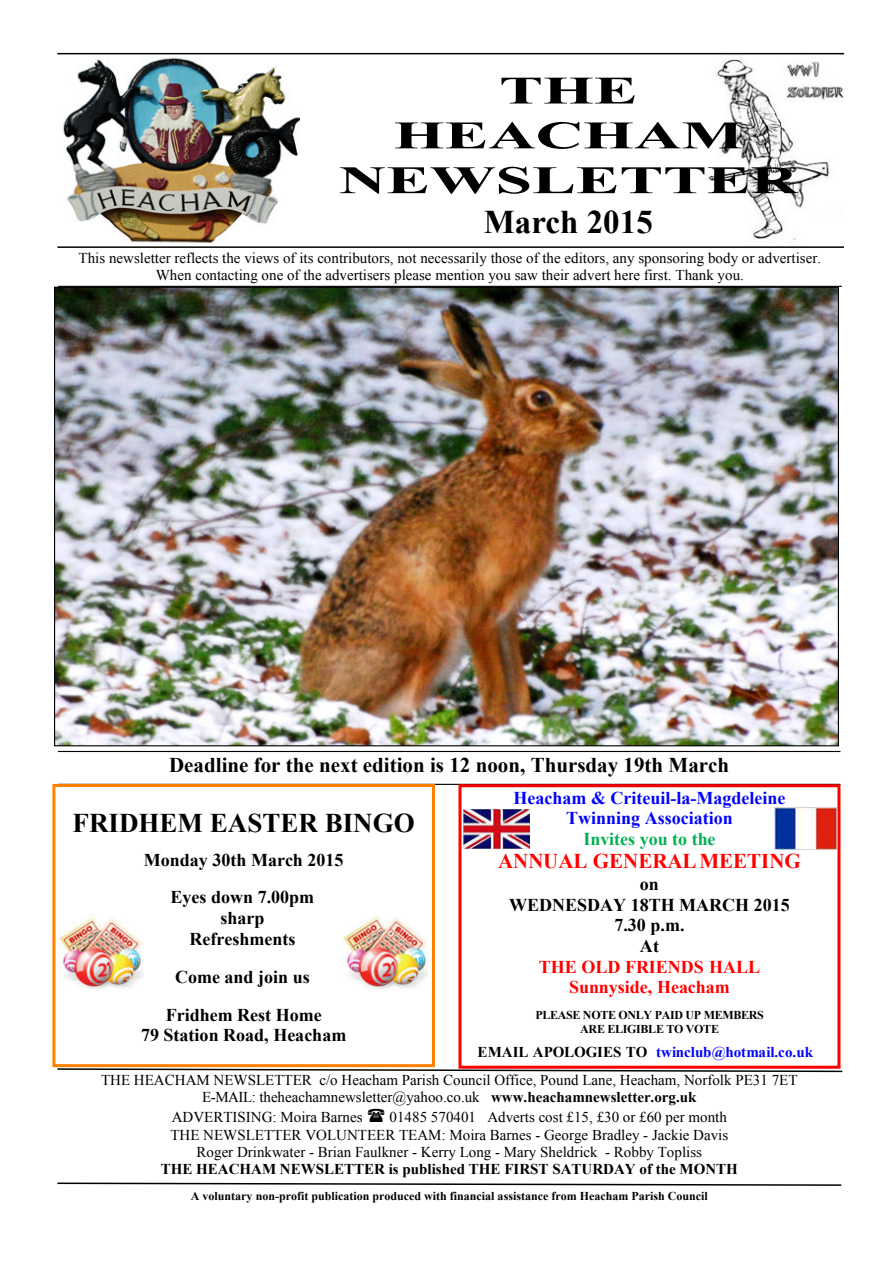
<style>
.page{position:relative;width:893px;height:1263px;background:#fff}
.page>*{position:absolute;margin:0;border:0;box-sizing:border-box;transform-origin:0 0}
.t1{font:700 39px/44.8px "Times New Roman";color:#000;text-align:center;scale:1.68 1}
.t2{font:700 33px "Times New Roman";color:#000}
.t3{font:700 27px "Times New Roman";color:#000}
.t4{font:700 21px "Times New Roman";color:#000}
.t5{font:700 21px "Times New Roman";color:#f00}
.t6{font:700 18px/20.7px "Times New Roman";color:#000;text-align:center}
.t7{font:700 18px/20.7px "Times New Roman";color:#00f;text-align:center}
.t8{font:700 18px/20.7px "Times New Roman";color:#f00;text-align:center}
.t9{font:700 18px "Times New Roman";color:#00b050}
.t10{font:15px/17.2px "Times New Roman";color:#000;text-align:center}
.t11{font:700 15px "Times New Roman";color:#000}
.t12{font:700 15px "Times New Roman";color:#00f}
.t13{font:700 12px "Times New Roman";color:#000}
.t14{font:700 12px/13.8px "Times New Roman";letter-spacing:-.025em;color:#000;text-align:center}
.s1{color:#000}
.s2{font-weight:700}
</style>
<div class="page">
<img style="left:708px;top:59px;width:134px;height:184px">
<hr style="left:57px;top:53px;width:787px;height:1px;background:#000">
<hr style="left:57px;top:246px;width:787px;height:2px;background:#000">
<hr style="left:58px;top:751px;width:782px;height:1px;background:#000">
<hr style="left:58px;top:784px;width:782px;height:1px;background:#000">
<svg style="left:57px;top:1182px;width:785px;height:4px"></svg>
<img style="left:63px;top:57px;width:237px;height:186px">
<hr style="left:58px;top:286px;width:784px;height:1px;background:#000">
<svg style="left:56px;top:1067px;width:787px;height:6px"></svg>
<div style="left:52px;top:784px;width:383px;height:283px;border:3px solid #ff8000"></div>
<img style="left:56px;top:289px;width:781px;height:455px">
<img style="left:343px;top:916px;width:85px;height:74px">
<img style="left:58px;top:916px;width:85px;height:74px">
<div style="left:458px;top:784px;width:382px;height:285px;border:3px solid #f00"></div>
<img style="left:463px;top:809px;width:66px;height:40px">
<img style="left:775px;top:807px;width:61px;height:43px">
<h1 class="t1" style="left:339px;top:72px;width:275px">THE<br>HEACHAM<br>NEWSLETTER</h1>
<h2 class="t2" style="left:484px;top:210px;width:171px">March 2015</h2>
<p class="t10" style="left:79px;top:251px;width:744px">This newsletter reflects the views of its contributors, not necessarily those of the editors, any sponsoring body or advertiser.<br>When contacting one of the advertisers please mention you saw their advert here first. Thank you.</p>
<h3 class="t4" style="left:169px;top:758px;width:562px">Deadline for the next edition is 12 noon, Thursday 19th March</h3>
<h3 class="t3" style="left:73px;top:814px;width:344px">FRIDHEM EASTER BINGO</h3>
<p class="t6" style="left:144px;top:842px;width:201px;line-height:38px">Monday 30th March 2015<br>Eyes down 7.00pm</p>
<p class="t6" style="left:189px;top:910px;width:107px">sharp<br>Refreshments</p>
<p class="t6" style="left:166px;top:960px;width:157px;line-height:38px">Come and join us<br>Fridhem Rest Home</p>
<p class="t6" style="left:141px;top:1027px;width:207px">79 Station Road, Heacham</p>
<p class="t7" style="left:513px;top:789px;width:273px">Heacham &amp; Criteuil-la-Magdeleine<br>Twinning Association</p>
<p class="t9" style="left:583px;top:833px;width:134px">Invites you to the</p>
<h3 class="t5" style="left:498px;top:854px;width:304px">ANNUAL GENERAL MEETING</h3>
<p class="t6" style="left:509px;top:875px;width:282px">on<br>WEDNESDAY 18TH MARCH 2015<br>7.30 p.m.<br>At</p>
<p class="t8" style="left:539px;top:958px;width:223px">THE OLD FRIENDS HALL<br>Sunnyside, Heacham</p>
<p class="t14" style="left:535px;top:1009px;width:230px">PLEASE NOTE ONLY PAID UP MEMBERS<br>ARE ELIGIBLE TO VOTE</p>
<p class="t12" style="left:478px;top:1047px;width:337px"><span class="s1">EMAIL APOLOGIES TO</span> twinclub@hotmail.co.uk</p>
<p class="t10" style="left:101px;top:1073px;width:698px">THE HEACHAM NEWSLETTER c/o Heacham Parish Council Office, Pound Lane, Heacham, Norfolk PE31 7ET<br>E-MAIL: theheachamnewsletter@yahoo.co.uk <span class="s2">www.heachamnewsletter.org.uk</span></p>
<p class="t10" style="left:172px;top:1110px;width:192px">ADVERTISING: Moira Barnes</p>
<p class="t10" style="left:390px;top:1110px;width:339px">01485 570401 Adverts cost £15, £30 or £60 per month</p>
<p class="t10" style="left:170px;top:1127px;width:559px">THE NEWSLETTER VOLUNTEER TEAM: Moira Barnes - George Bradley - Jackie Davis</p>
<p class="t10" style="left:197px;top:1145px;width:507px">Roger Drinkwater - Brian Faulkner - Kerry Long - Mary Sheldrick - Robby Topliss</p>
<p class="t11" style="left:161px;top:1164px;width:579px">THE HEACHAM NEWSLETTER is published THE FIRST SATURDAY of the MONTH</p>
<p class="t13" style="left:191px;top:1191px;width:518px">A voluntary non-profit publication produced with financial assistance from Heacham Parish Council</p>
</div>
